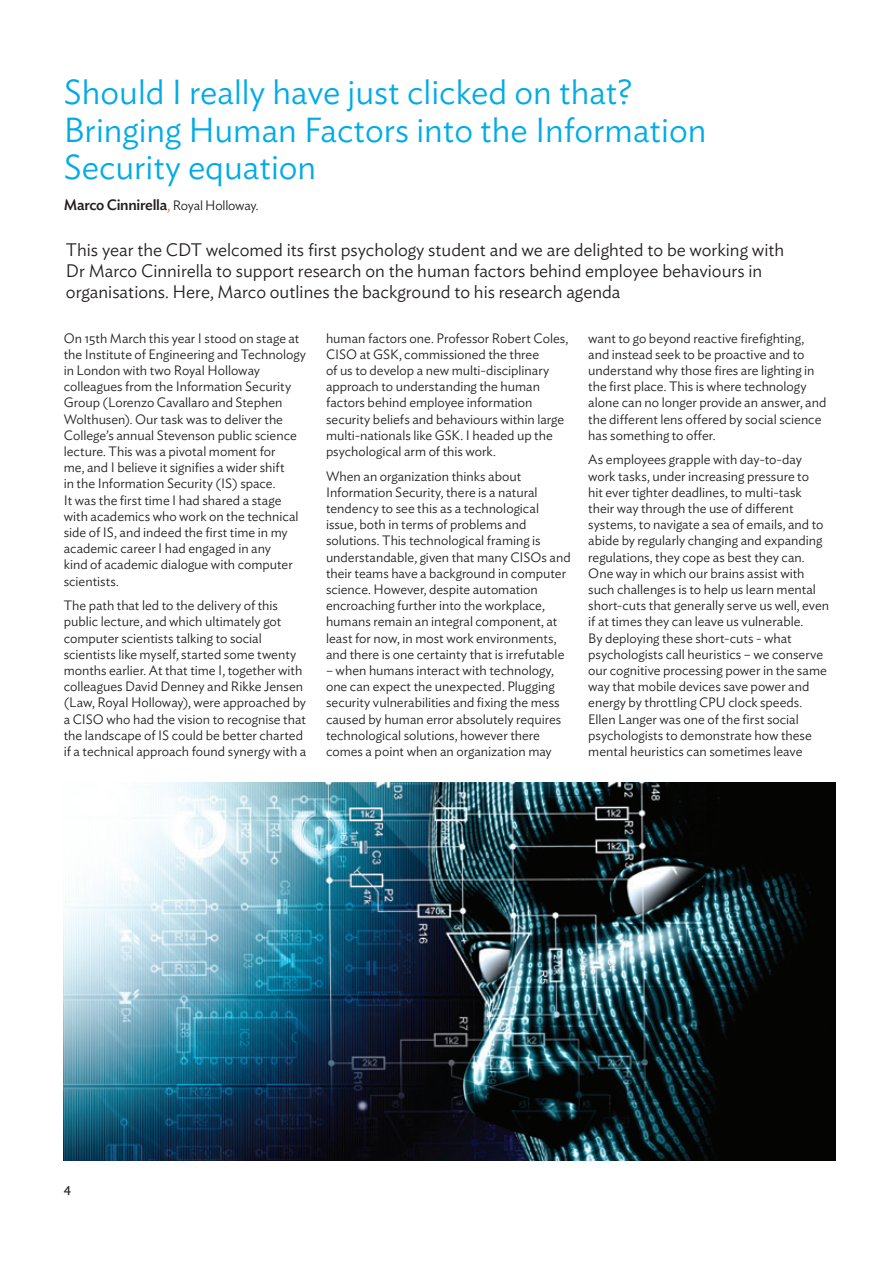
<style>
.page{position:relative;width:893px;height:1263px;background:#fff}
.page>*{position:absolute;margin:0;border:0;box-sizing:border-box;transform-origin:0 0}
.t1{font:300 34.5px/37.5px "Ideal Sans";color:#00abe7}
.t2{font:300 18px/21px "Ideal Sans";color:#231f20}
.t3{font:500 15px "Ideal Sans";letter-spacing:-.02em;color:#231f20}
.t4{font:300 13.5px/16.2px "Ideal Sans";color:#231f20}
.t5{font:13.5px "Ideal Sans";color:#231f20}
.s1{font-weight:300;font-size:15.75px;color:#f36e21}
.s2{font-weight:300;font-size:13.5px}
</style>
<div class="page">
<img style="left:64px;top:782px;width:772px;height:379px">
<h1 class="t1" style="left:64px;top:70px;width:644px">Should I really have just clicked on that?<br>Bringing Human Factors into the Information<br>Security equation</h1>
<p class="t3" style="left:64px;top:193px;width:196px">Marco Cinnirella<span class="s1">,</span> <span class="s2">Royal Holloway.</span></p>
<p class="t2" style="left:66px;top:237px;width:720px">This year the CDT welcomed its first psychology student and we are delighted to be working with<br>Dr Marco Cinnirella to support research on the human factors behind employee behaviours in organisations. Here, Marco outlines the background to his research agenda</p>
<p class="t4" style="left:64px;top:329px;width:244px">On 15th March this year I stood on stage at the Institute of Engineering and Technology in London with two Royal Holloway colleagues from the Information Security Group (Lorenzo Cavallaro and Stephen Wolthusen). Our task was to deliver the College’s annual Stevenson public science lecture. This was a pivotal moment for<br>me, and I believe it signifies a wider shift<br>in the Information Security (IS) space.<br>It was the first time I had shared a stage with academics who work on the technical side of IS, and indeed the first time in my academic career I had engaged in any<br>kind of academic dialogue with computer scientists.</p>
<p class="t4" style="left:64px;top:596px;width:244px">The path that led to the delivery of this public lecture, and which ultimately got computer scientists talking to social scientists like myself, started some twenty months earlier. At that time I, together with colleagues David Denney and Rikke Jensen (Law, Royal Holloway), were approached by a CISO who had the vision to recognise that the landscape of IS could be better charted if a technical approach found synergy with a</p>
<p class="t4" style="left:326px;top:329px;width:244px">human factors one. Professor Robert Coles, CISO at GSK, commissioned the three<br>of us to develop a new multi-disciplinary approach to understanding the human factors behind employee information security beliefs and behaviours within large multi-nationals like GSK. I headed up the psychological arm of this work.</p>
<p class="t4" style="left:326px;top:467px;width:246px">When an organization thinks about Information Security, there is a natural tendency to see this as a technological issue, both in terms of problems and solutions. This technological framing is understandable, given that many CISOs and their teams have a background in computer science. However, despite automation encroaching further into the workplace, humans remain an integral component, at least for now, in most work environments, and there is one certainty that is irrefutable</p>
<p class="t4" style="left:326px;top:661px;width:237px">– when humans interact with technology, one can expect the unexpected. Plugging security vulnerabilities and fixing the mess caused by human error absolutely requires technological solutions, however there comes a point when an organization may</p>
<p class="t4" style="left:588px;top:329px;width:240px">want to go beyond reactive firefighting, and instead seek to be proactive and to understand why those fires are lighting in the first place. This is where technology alone can no longer provide an answer, and the different lens offered by social science has something to offer.</p>
<p class="t4" style="left:588px;top:450px;width:242px">As employees grapple with day-to-day work tasks, under increasing pressure to<br>hit ever tighter deadlines, to multi-task their way through the use of different systems, to navigate a sea of emails, and to abide by regularly changing and expanding regulations, they cope as best they can.<br>One way in which our brains assist with such challenges is to help us learn mental short-cuts that generally serve us well, even if at times they can leave us vulnerable.<br>By deploying these short-cuts - what psychologists call heuristics – we conserve our cognitive processing power in the same way that mobile devices save power and energy by throttling CPU clock speeds.<br>Ellen Langer was one of the first social psychologists to demonstrate how these mental heuristics can sometimes leave</p>
<p class="t5" style="left:64px;top:1178px;width:9px">4</p>
</div>
